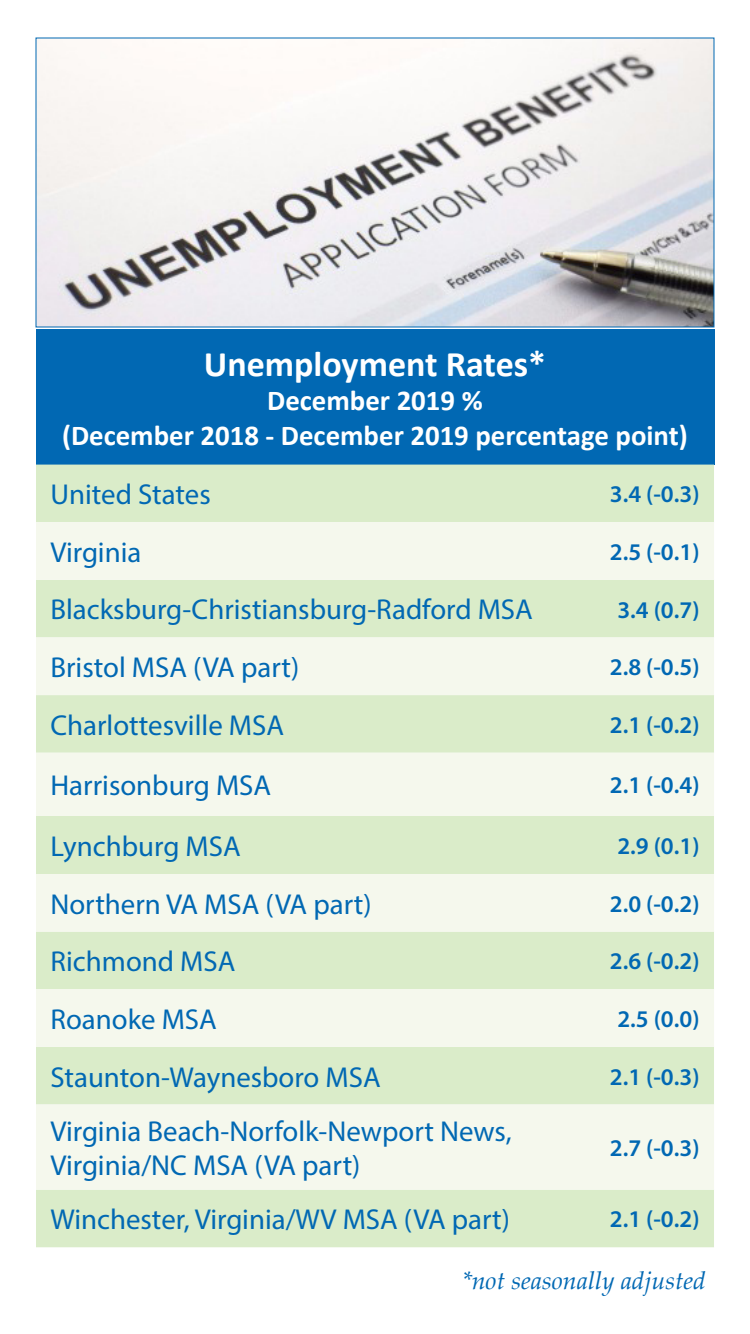
<style>
.page{position:relative;width:750px;height:1334px;background:#fff}
.page>*{position:absolute;margin:0;border:0;box-sizing:border-box;transform-origin:0 0}
.Body_Text{font:700 36.1px "Calibri";color:#fff}
.Body_Text-2{font:28.9px/34.6px "Myriad Pro";color:#0168b3}
.Body_Text-3{font:700 28.9px "Calibri";color:#fff}
.t1{font:italic 25.1px "Palatino Linotype";color:#0168b3}
.Body_Text-4{font:600 24px "Myriad Pro";color:#0168b3}
</style>
<div class="page">
<div style="left:36px;top:329px;width:678px;height:136px;background:#0168b3"></div>
<div style="left:36px;top:465px;width:678px;height:782px;background:#daecc9"></div>
<svg style="left:36px;top:522px;width:678px;height:668px;background:#e9f2dd"></svg>
<img style="left:38px;top:40px;width:674px;height:285px">
<p class="Body_Text" style="left:204px;top:341px;width:344px">Unemployment Rates*</p>
<p class="Body_Text-3" style="left:267px;top:382px;width:217px">December 2019 %</p>
<p class="Body_Text-3" style="left:62px;top:417px;width:627px">(December 2018 - December 2019 percentage point)</p>
<p class="Body_Text-2" style="left:50px;top:477px;width:162px">United States</p>
<p class="Body_Text-4" style="left:610px;top:479px;width:91px">3.4 (-0.3)</p>
<p class="Body_Text-2" style="left:50px;top:534px;width:92px">Virginia</p>
<p class="Body_Text-4" style="left:610px;top:537px;width:91px">2.5 (-0.1)</p>
<p class="Body_Text-2" style="left:50px;top:592px;width:484px">Blacksburg-Christiansburg-Radford MSA</p>
<p class="Body_Text-4" style="left:617px;top:594px;width:84px">3.4 (0.7)</p>
<p class="Body_Text-2" style="left:50px;top:650px;width:250px">Bristol MSA (VA part)</p>
<p class="Body_Text-4" style="left:610px;top:652px;width:91px">2.8 (-0.5)</p>
<p class="Body_Text-2" style="left:50px;top:707px;width:235px">Charlottesville MSA</p>
<p class="Body_Text-4" style="left:610px;top:710px;width:91px">2.1 (-0.2)</p>
<p class="Body_Text-2" style="left:50px;top:768px;width:222px">Harrisonburg MSA</p>
<p class="Body_Text-4" style="left:610px;top:770px;width:91px">2.1 (-0.4)</p>
<p class="Body_Text-2" style="left:50px;top:828px;width:192px">Lynchburg MSA</p>
<p class="Body_Text-4" style="left:617px;top:831px;width:84px">2.9 (0.1)</p>
<p class="Body_Text-2" style="left:50px;top:886px;width:323px">Northern VA MSA (VA part)</p>
<p class="Body_Text-4" style="left:610px;top:888px;width:91px">2.0 (-0.2)</p>
<p class="Body_Text-2" style="left:50px;top:944px;width:186px">Richmond MSA</p>
<p class="Body_Text-4" style="left:610px;top:946px;width:91px">2.6 (-0.2)</p>
<p class="Body_Text-2" style="left:50px;top:1001px;width:168px">Roanoke MSA</p>
<p class="Body_Text-4" style="left:617px;top:1004px;width:84px">2.5 (0.0)</p>
<p class="Body_Text-2" style="left:50px;top:1059px;width:332px">Staunton-Waynesboro MSA</p>
<p class="Body_Text-4" style="left:610px;top:1061px;width:91px">2.1 (-0.3)</p>
<p class="Body_Text-2" style="left:50px;top:1113px;width:463px">Virginia Beach-Norfolk-Newport News,<br>Virginia/NC MSA (VA part)</p>
<p class="Body_Text-4" style="left:610px;top:1133px;width:91px">2.7 (-0.3)</p>
<p class="Body_Text-2" style="left:50px;top:1202px;width:461px">Winchester, Virginia/WV MSA (VA part)</p>
<p class="Body_Text-4" style="left:610px;top:1204px;width:91px">2.1 (-0.2)</p>
<p class="t1" style="left:463px;top:1263px;width:245px">*not seasonally adjusted</p>
</div>
